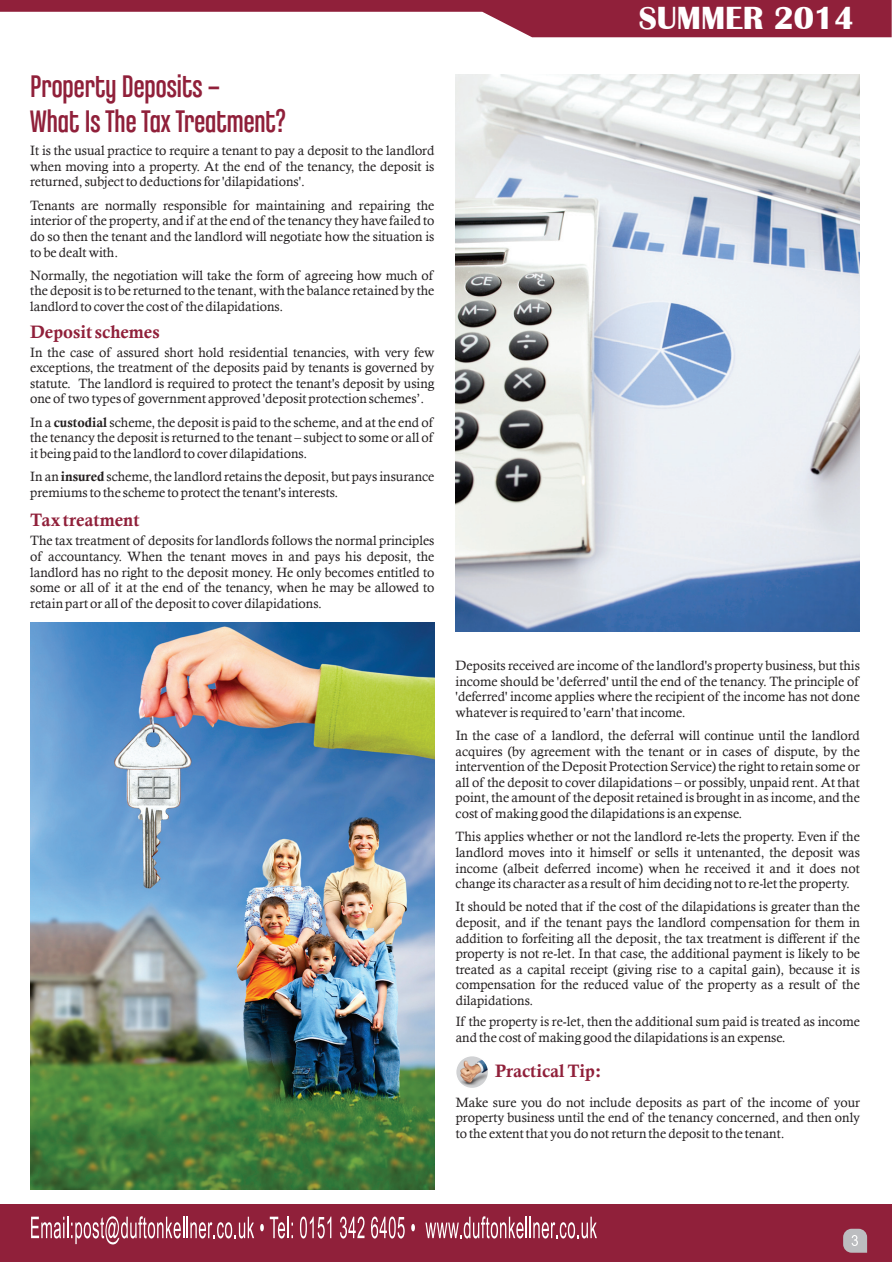
<style>
.page{position:relative;width:893px;height:1263px;background:#fff}
.page>*{position:absolute;margin:0;border:0;box-sizing:border-box;transform-origin:0 0}
.t1{font:33px/35.4px "Chalet Comprime Cologne Eighty";color:#90203a}
.t2{font:700 33px "Britannic";color:#fff}
.t3{font:18px "Calis MT Bol";color:#90203a}
.t4{font:13.5px/15.6px "Calisto";color:#231f20;text-align:justify}
.s1{font-family:"Calis MT Bol"}
</style>
<div class="page">
<svg style="left:0;top:0;width:891px;height:37px"></svg>
<div style="left:0;top:1204px;width:891px;height:57px;background:#90203a"></div>
<img style="left:30px;top:623px;width:404px;height:567px">
<svg style="left:843px;top:1229px;width:24px;height:24px"></svg>
<img style="left:455px;top:74px;width:404px;height:558px">
<svg style="left:456px;top:1056px;width:32px;height:32px"></svg>
<svg style="left:31px;top:1216px;width:223px;height:28px"></svg>
<svg style="left:260px;top:1224px;width:4px;height:7px"></svg>
<svg style="left:270px;top:1217px;width:23px;height:22px"></svg>
<svg style="left:300px;top:1217px;width:31px;height:22px"></svg>
<svg style="left:340px;top:1217px;width:24px;height:22px"></svg>
<svg style="left:371px;top:1217px;width:33px;height:22px"></svg>
<svg style="left:411px;top:1224px;width:4px;height:7px"></svg>
<svg style="left:425px;top:1216px;width:98px;height:23px"></svg>
<hr style="left:525px;top:1217px;width:2px;height:21px;background:#fff">
<svg style="left:529px;top:1217px;width:68px;height:22px"></svg>
<h1 class="t1" style="left:30px;top:71px;width:257px">Property Deposits –<br>What Is The Tax Treatment?</h1>
<p class="t4" style="left:30px;top:144px;width:406px">It is the usual practice to require a tenant to pay a deposit to the landlord when moving into a property. At the end of the tenancy, the deposit is returned, subject to deductions for 'dilapidations'.</p>
<p class="t4" style="left:30px;top:199px;width:406px">Tenants are normally responsible for maintaining and repairing the interior of the property, and if at the end of the tenancy they have failed to do so then the tenant and the landlord will negotiate how the situation is to be dealt with.</p>
<p class="t4" style="left:30px;top:269px;width:406px">Normally, the negotiation will take the form of agreeing how much of the deposit is to be returned to the tenant, with the balance retained by the landlord to cover the cost of the dilapidations.</p>
<p class="t4" style="left:30px;top:345px;width:406px">In the case of assured short hold residential tenancies, with very few exceptions, the treatment of the deposits paid by tenants is governed by statute. The landlord is required to protect the tenant's deposit by using one of two types of government approved 'deposit protection schemes’.</p>
<p class="t4" style="left:30px;top:416px;width:404px">In a <span class="s1">custodial</span> scheme, the deposit is paid to the scheme, and at the end of the tenancy the deposit is returned to the tenant – subject to some or all of it being paid to the landlord to cover dilapidations.</p>
<p class="t4" style="left:30px;top:470px;width:406px">In an <span class="s1">insured</span> scheme, the landlord retains the deposit, but pays insurance premiums to the scheme to protect the tenant's interests.</p>
<p class="t4" style="left:30px;top:534px;width:406px">The tax treatment of deposits for landlords follows the normal principles of accountancy. When the tenant moves in and pays his deposit, the landlord has no right to the deposit money. He only becomes entitled to some or all of it at the end of the tenancy, when he may be allowed to retain part or all of the deposit to cover dilapidations.</p>
<h2 class="t3" style="left:30px;top:325px;width:131px">Deposit schemes</h2>
<h2 class="t3" style="left:30px;top:514px;width:111px">Tax treatment</h2>
<h1 class="t2" style="left:638px;top:-1px;width:217px">SUMMER 2014</h1>
<p class="t4" style="left:455px;top:659px;width:406px">Deposits received are income of the landlord's property business, but this income should be 'deferred' until the end of the tenancy. The principle of 'deferred' income applies where the recipient of the income has not done whatever is required to 'earn' that income.</p>
<p class="t4" style="left:455px;top:729px;width:406px">In the case of a landlord, the deferral will continue until the landlord acquires (by agreement with the tenant or in cases of dispute, by the intervention of the Deposit Protection Service) the right to retain some or all of the deposit to cover dilapidations – or possibly, unpaid rent. At that point, the amount of the deposit retained is brought in as income, and the cost of making good the dilapidations is an expense.</p>
<p class="t4" style="left:455px;top:830px;width:406px">This applies whether or not the landlord re-lets the property. Even if the landlord moves into it himself or sells it untenanted, the deposit was income (albeit deferred income) when he received it and it does not change its character as a result of him deciding not to re-let the property.</p>
<p class="t4" style="left:455px;top:900px;width:406px">It should be noted that if the cost of the dilapidations is greater than the deposit, and if the tenant pays the landlord compensation for them in addition to forfeiting all the deposit, the tax treatment is different if the property is not re-let. In that case, the additional payment is likely to be treated as a capital receipt (giving rise to a capital gain), because it is compensation for the reduced value of the property as a result of the dilapidations.</p>
<p class="t4" style="left:455px;top:1015px;width:406px">If the property is re-let, then the additional sum paid is treated as income and the cost of making good the dilapidations is an expense.</p>
<h2 class="t3" style="left:495px;top:1064px;width:108px">Practical Tip:</h2>
<p class="t4" style="left:455px;top:1096px;width:406px">Make sure you do not include deposits as part of the income of your property business until the end of the tenancy concerned, and then only to the extent that you do not return the deposit to the tenant.</p>
</div>
